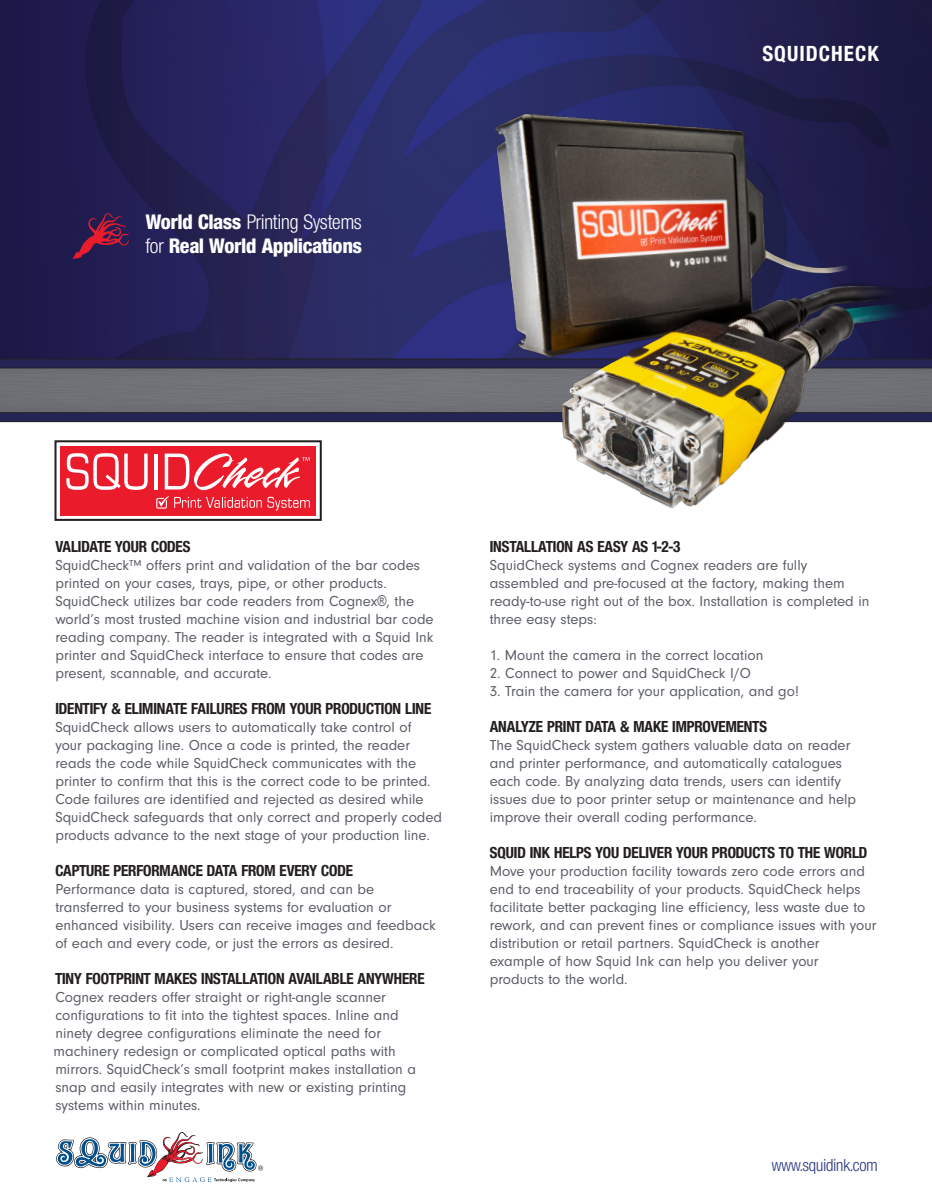
<style>
.page{position:relative;width:932px;height:1202px;background:#fff}
.page>*{position:absolute;margin:0;border:0;box-sizing:border-box;transform-origin:0 0}
.t1{font:condensed 21.75px "Nimbus San Nov D";color:#fff}
.t2{font:21.75px "Nimbus San Nov D Heav Cond";color:#fff}
.Bullet_Table_List{font:700 condensed 21px "Helvetica Neue";letter-spacing:.05em;color:#fff}
.t3{font:condensed 18px "Nimbus San Nov D";color:#293782}
.Body_Copy{font:700 condensed 16.5px "Nimbus San Nov D";color:#231f20}
.Sub_Head{font:15px/18px "Neuzeit Gro T";color:#5a5d66}
.Body_Copy-2{font:15px/18px "Neuzeit Gro T";color:#5a5d66}
.s1{font-family:"Nimbus San Nov D Heav Cond";font-stretch:normal}
.s2{font-family:"Nimbus San Nov D";font-stretch:condensed}
.s3{font-family:"Arial Narrow"}
</style>
<div class="page">
<img style="left:0;top:0;width:932px;height:359px">
<div style="left:0;top:363px;width:932px;height:55px;background:#6f7177"></div>
<svg style="left:0;top:359px;width:405px;height:9px"></svg>
<svg style="left:0;top:412px;width:405px;height:10px"></svg>
<svg style="left:73px;top:213px;width:56px;height:46px"></svg>
<img style="left:405px;top:98px;width:527px;height:411px">
<div style="left:54px;top:440px;width:268px;height:81px;border:2px solid #231f20"></div>
<div style="left:61px;top:446px;width:255px;height:69px;background:#ea1c2b"></div>
<svg style="left:66px;top:453px;width:82px;height:37px"></svg>
<hr style="left:154px;top:453px;width:4px;height:36px;background:#fff">
<svg style="left:165px;top:453px;width:144px;height:37px"></svg>
<svg style="left:156px;top:496px;width:154px;height:14px"></svg>
<svg style="left:56px;top:1132px;width:207px;height:50px"></svg>
<p class="t1" style="left:146px;top:210px;width:217px"><span class="s1">World Class</span> Printing Systems</p>
<p class="t2" style="left:146px;top:233px;width:218px"><span class="s2">for</span> Real World Applications</p>
<p class="Bullet_Table_List" style="left:762px;top:36px;width:118px">SQUIDCHECK</p>
<p class="Body_Copy" style="left:55px;top:537px;width:136px">VALIDATE YOUR CODES</p>
<p class="Sub_Head" style="left:55px;top:556px;width:366px">SquidCheck™ offers print and validation of the bar codes printed on your cases, trays, pipe, or other products.</p>
<p class="Sub_Head" style="left:55px;top:592px;width:380px">SquidCheck utilizes bar code readers from Cognex<span class="s3">®</span>, the world’s most trusted machine vision and industrial bar code reading company. The reader is integrated with a Squid Ink printer and SquidCheck interface to ensure that codes are present, scannable, and accurate.</p>
<p class="Body_Copy" style="left:55px;top:699px;width:377px">IDENTIFY &amp; ELIMINATE FAILURES FROM YOUR PRODUCTION LINE</p>
<p class="Sub_Head" style="left:55px;top:718px;width:388px">SquidCheck allows users to automatically take control of<br>your packaging line. Once a code is printed, the reader reads the code while SquidCheck communicates with the printer to confirm that this is the correct code to be printed.<br>Code failures are identified and rejected as desired while SquidCheck safeguards that only correct and properly coded products advance to the next stage of your production line.</p>
<p class="Body_Copy" style="left:55px;top:861px;width:299px">CAPTURE PERFORMANCE DATA FROM EVERY CODE</p>
<p class="Sub_Head" style="left:55px;top:880px;width:320px">Performance data is captured, stored, and can be</p>
<p class="Sub_Head" style="left:55px;top:898px;width:337px">transferred to your business systems for evaluation or</p>
<p class="Sub_Head" style="left:55px;top:916px;width:382px">enhanced visibility. Users can receive images and feedback of each and every code, or just the errors as desired.</p>
<p class="Body_Copy" style="left:55px;top:969px;width:370px">TINY FOOTPRINT MAKES INSTALLATION AVAILABLE ANYWHERE</p>
<p class="Sub_Head" style="left:55px;top:988px;width:332px">Cognex readers offer straight or right-angle scanner</p>
<p class="Sub_Head" style="left:55px;top:1006px;width:345px">configurations to fit into the tightest spaces. Inline and</p>
<p class="Sub_Head" style="left:55px;top:1024px;width:327px">ninety degree configurations eliminate the need for</p>
<p class="Sub_Head" style="left:54px;top:1042px;width:343px">machinery redesign or complicated optical paths with</p>
<p class="Sub_Head" style="left:55px;top:1060px;width:362px">mirrors. SquidCheck’s small footprint makes installation a snap and easily integrates with new or existing printing systems within minutes.</p>
<p class="Body_Copy" style="left:490px;top:537px;width:192px">INSTALLATION AS EASY AS 1-2-3</p>
<p class="Sub_Head" style="left:490px;top:556px;width:319px">SquidCheck systems and Cognex readers are fully</p>
<p class="Sub_Head" style="left:490px;top:574px;width:381px">assembled and pre-focused at the factory, making them ready-to-use right out of the box. Installation is completed in three easy steps:</p>
<p class="Sub_Head" style="left:490px;top:646px;width:275px">1. Mount the camera in the correct location</p>
<p class="Sub_Head" style="left:490px;top:664px;width:263px">2. Connect to power and SquidCheck I/O</p>
<p class="Sub_Head" style="left:490px;top:682px;width:310px">3. Train the camera for your application, and go!</p>
<p class="Body_Copy" style="left:490px;top:717px;width:279px">ANALYZE PRINT DATA &amp; MAKE IMPROVEMENTS</p>
<p class="Body_Copy-2" style="left:490px;top:736px;width:368px">The SquidCheck system gathers valuable data on reader and printer performance, and automatically catalogues each code. By analyzing data trends, users can identify issues due to poor printer setup or maintenance and help improve their overall coding performance.</p>
<p class="Body_Copy" style="left:490px;top:843px;width:379px">SQUID INK HELPS YOU DELIVER YOUR PRODUCTS TO THE WORLD</p>
<p class="Sub_Head" style="left:490px;top:862px;width:388px">Move your production facility towards zero code errors and end to end traceability of your products. SquidCheck helps facilitate better packaging line efficiency, less waste due to rework, and can prevent fines or compliance issues with your distribution or retail partners. SquidCheck is another</p>
<p class="Sub_Head" style="left:490px;top:952px;width:330px">example of how Squid Ink can help you deliver your</p>
<p class="Sub_Head" style="left:490px;top:970px;width:139px">products to the world.</p>
<p class="t3" style="left:771px;top:1155px;width:107px">www.squidink.com</p>
</div>
